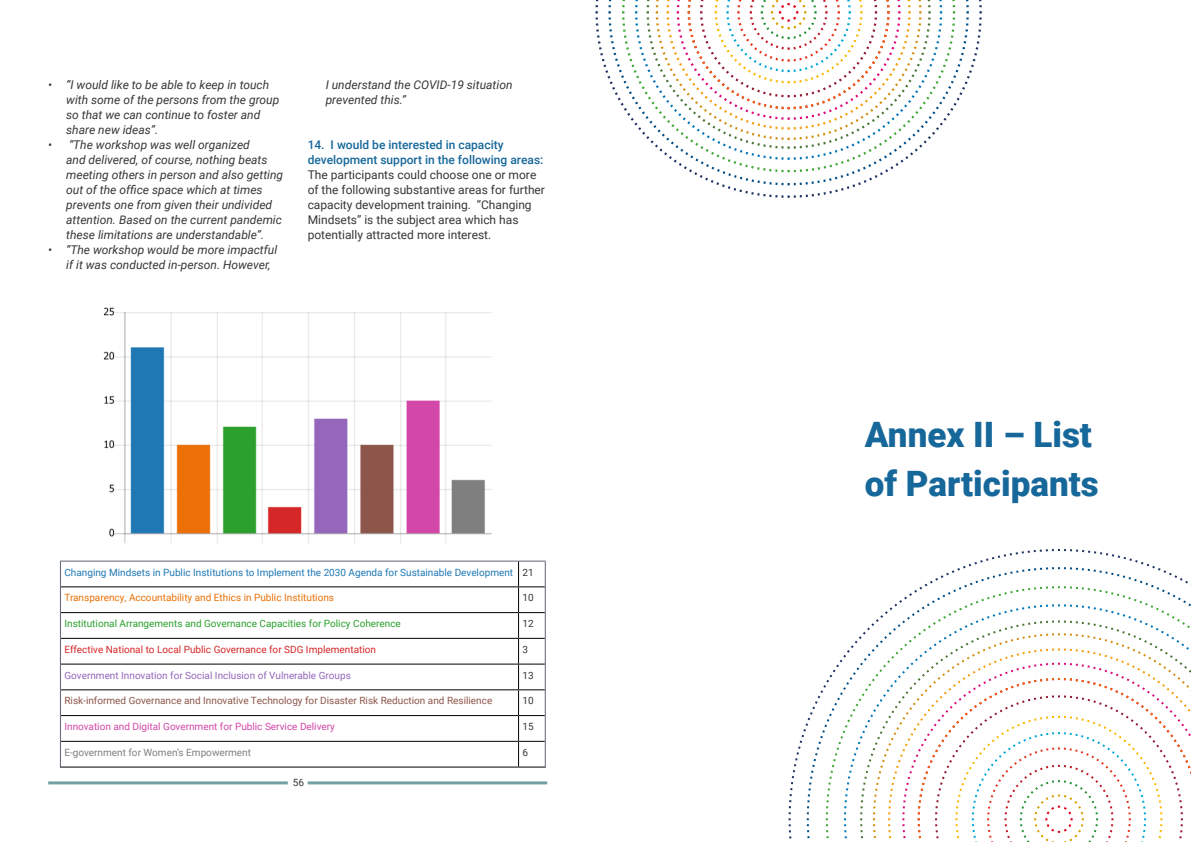
<style>
.page{position:relative;width:1191px;height:842px;background:#fff}
.page>*{position:absolute;margin:0;border:0;box-sizing:border-box;transform-origin:0 0}
.t1{font:900 35px/48.5px "Roboto";color:#16679a}
.t2{font:italic 12px/15px "Roboto";color:#373636}
.t3{font:12px/15px "Roboto";color:#373636}
.t4{font:500 12px/15px "Roboto";color:#16679a}
.t5{font:10px "Roboto";color:#1f78b4}
.t6{font:10px "Roboto";color:#8c564a}
.t7{font:10px "Roboto";color:#2ba02d}
.t8{font:10px "Roboto";color:#d52728}
.t9{font:10px "Roboto";color:#eb7006}
.t10{font:10px "Roboto";color:#9467bc}
.t11{font:10px "Roboto";color:#d347a8}
.t12{font:10px "Roboto";color:#7f7f7f}
.t13{font:10px "Roboto";color:#373636}
.s1{color:#373636}
</style>
<div class="page">
<svg style="left:788px;top:549px;width:403px;height:293px"></svg>
<svg style="left:595px;top:0;width:387px;height:198px"></svg>
<hr style="left:48px;top:781px;width:240px;height:3px;background:#04575a">
<hr style="left:308px;top:781px;width:239px;height:3px;background:#04575a">
<img style="left:103px;top:307px;width:389px;height:237px">
<hr style="left:60px;top:561px;width:458px;height:1px;background:#5c6370">
<svg style="left:60px;top:562px;width:1px;height:204px"></svg>
<hr style="left:61px;top:586px;width:457px;height:1px;background:#000">
<hr style="left:61px;top:612px;width:457px;height:1px;background:#000">
<hr style="left:61px;top:638px;width:457px;height:1px;background:#000">
<hr style="left:61px;top:664px;width:457px;height:1px;background:#000">
<hr style="left:61px;top:689px;width:457px;height:1px;background:#000">
<hr style="left:61px;top:715px;width:457px;height:1px;background:#000">
<hr style="left:61px;top:741px;width:457px;height:1px;background:#000">
<hr style="left:60px;top:766px;width:458px;height:1px;background:#000">
<svg style="left:518px;top:561px;width:28px;height:206px"></svg>
<p class="t2" style="left:66px;top:77px;width:215px;text-indent:-18px">• “I would like to be able to keep in touch with some of the persons from the group so that we can continue to foster and share new ideas”.</p>
<p class="t2" style="left:66px;top:137px;width:218px;text-indent:-18px">• “The workshop was well organized<br>and delivered, of course, nothing beats meeting others in person and also getting out of the office space which at times prevents one from given their undivided attention. Based on the current pandemic these limitations are understandable”.</p>
<p class="t2" style="left:66px;top:242px;width:212px;text-indent:-18px">• “The workshop would be more impactful if it was conducted in-person. However,</p>
<p class="t2" style="left:326px;top:77px;width:188px">I understand the COVID-19 situation prevented this.”</p>
<p class="t4" style="left:308px;top:137px;width:237px">14. I would be interested in capacity development support in the following areas:</p>
<p class="t3" style="left:308px;top:167px;width:239px">The participants could choose one or more of the following substantive areas for further capacity development training. “Changing Mindsets” is the subject area which has potentially attracted more interest.</p>
<p class="t5" style="left:64px;top:565px;width:471px">Changing Mindsets in Public Institutions to Implement the 2030 Agenda for Sustainable Development <span class="s1">21</span></p>
<p class="t9" style="left:64px;top:591px;width:271px">Transparency, Accountability and Ethics in Public Institutions</p>
<p class="t13" style="left:522px;top:591px;width:13px">10</p>
<p class="t7" style="left:64px;top:616px;width:338px">Institutional Arrangements and Governance Capacities for Policy Coherence</p>
<p class="t13" style="left:522px;top:616px;width:13px">12</p>
<p class="t8" style="left:64px;top:642px;width:313px">Effective National to Local Public Governance for SDG Implementation</p>
<p class="t13" style="left:522px;top:642px;width:7px">3</p>
<p class="t10" style="left:64px;top:668px;width:288px">Government Innovation for Social Inclusion of Vulnerable Groups</p>
<p class="t13" style="left:522px;top:668px;width:13px">13</p>
<p class="t6" style="left:64px;top:694px;width:429px">Risk-informed Governance and Innovative Technology for Disaster Risk Reduction and Resilience</p>
<p class="t13" style="left:522px;top:694px;width:13px">10</p>
<p class="t11" style="left:64px;top:719px;width:272px">Innovation and Digital Government for Public Service Delivery</p>
<p class="t13" style="left:522px;top:719px;width:13px">15</p>
<p class="t12" style="left:64px;top:745px;width:188px">E-government for Women’s Empowerment</p>
<p class="t13" style="left:522px;top:745px;width:7px">6</p>
<p class="t13" style="left:293px;top:775px;width:13px">56</p>
<h1 class="t1" style="left:865px;top:409px;width:235px">Annex II – List of Participants</h1>
</div>
